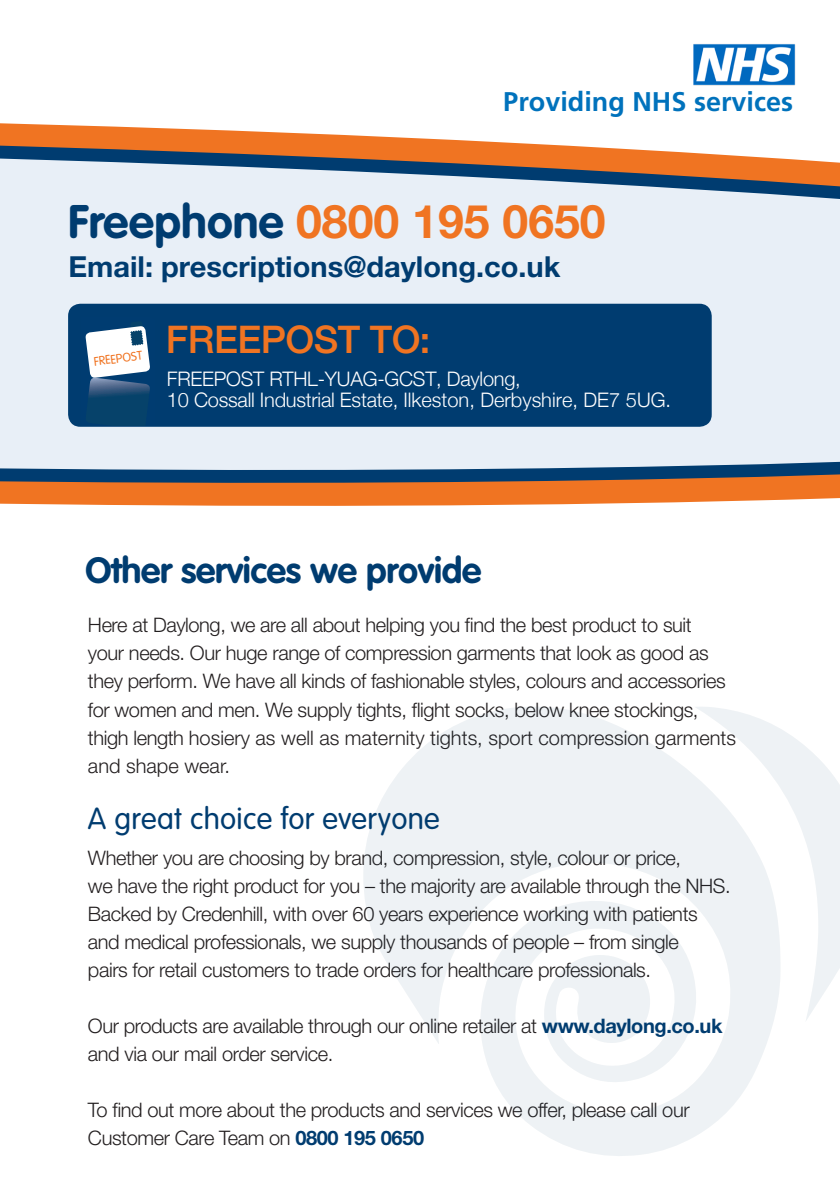
<style>
.page{position:relative;width:840px;height:1191px;background:#fff}
.page>*{position:absolute;margin:0;border:0;box-sizing:border-box;transform-origin:0 0}
.t1{font:700 46.4px "Helvetica Neue LT Pro";color:#f07422}
.t2{font:500 38px "Helvetica Neue";letter-spacing:-.015em;color:#f07422}
.t3{font:700 36px "VAG Rounded";letter-spacing:-.01em;color:#003c70}
.t4{font:300 30px "VAG Rounded";letter-spacing:.01em;color:#003c70}
.t5{font:700 29px "Helvetica Neue LT Pro";color:#003c70}
.t6{font:700 27px "Frutiger";color:#0072bc}
.t7{font:300 20px/28px "Helvetica Neue LT Pro";letter-spacing:-.02em;color:#231f20}
.t8{font:300 20px/20.8px "Helvetica Neue";letter-spacing:-.01em;color:#fff}
.t9{font:300 12.4px "VAG Rounded";color:#f07422}
.s1{font-family:"VAG Rounded";color:#003c70}
.s2{font-weight:700;color:#003c70}
</style>
<div class="page">
<div style="left:0;top:208px;width:839px;height:238px;background:#e8eff7"></div>
<div style="left:0;top:446px;width:839px;height:13px;background:#e8eff7"></div>
<svg style="left:0;top:459px;width:839px;height:47px;background:#ad8269"></svg>
<div style="left:68px;top:304px;width:643px;height:123px;background:#003c70;border-radius:12px"></div>
<svg style="left:85px;top:326px;width:65px;height:72px"></svg>
<div style="left:0;top:195px;width:839px;height:13px;background:#e8eff7"></div>
<svg style="left:0;top:123px;width:839px;height:72px"></svg>
<svg style="left:363px;top:707px;width:410px;height:449px;fill:#eef2f5"></svg>
<svg style="left:694px;top:707px;width:145px;height:315px;fill:#eef2f5"></svg>
<img style="left:693px;top:44px;width:103px;height:42px">
<p class="t6" style="left:503px;top:86px;width:291px">Providing NHS services</p>
<p class="t1" style="left:68px;top:192px;width:539px"><span class="s1">Freephone</span> 0800 195 0650</p>
<p class="t5" style="left:68px;top:248px;width:493px">Email: prescriptions@daylong.co.uk</p>
<p class="t9" style="left:93px;top:354px;width:50px;rotate:-7deg">FREEPOST</p>
<p class="t2" style="left:166px;top:308px;width:266px">FREEPOST TO:</p>
<p class="t8" style="left:167px;top:368px;width:505px">FREEPOST RTHL-YUAG-GCST, Daylong,<br>10 Cossall Industrial Estate, Ilkeston, Derbyshire, DE7 5UG.</p>
<p class="t3" style="left:85px;top:549px;width:397px">Other services we provide</p>
<p class="t7" style="left:88px;top:611px;width:649px">Here at Daylong, we are all about helping you find the best product to suit<br>your needs. Our huge range of compression garments that look as good as they perform. We have all kinds of fashionable styles, colours and accessories for women and men. We supply tights, flight socks, below knee stockings, thigh length hosiery as well as maternity tights, sport compression garments and shape wear.</p>
<p class="t4" style="left:88px;top:801px;width:353px">A great choice for everyone</p>
<p class="t7" style="left:88px;top:843px;width:594px">Whether you are choosing by brand, compression, style, colour or price,</p>
<p class="t7" style="left:88px;top:871px;width:644px">we have the right product for you – the majority are available through the NHS.</p>
<p class="t7" style="left:88px;top:899px;width:611px">Backed by Credenhill, with over 60 years experience working with patients</p>
<p class="t7" style="left:88px;top:927px;width:592px">and medical professionals, we supply thousands of people – from single</p>
<p class="t7" style="left:88px;top:955px;width:564px">pairs for retail customers to trade orders for healthcare professionals.</p>
<p class="t7" style="left:88px;top:1011px;width:635px">Our products are available through our online retailer at <span class="s2">www.daylong.co.uk </span>and via our mail order service.</p>
<p class="t7" style="left:88px;top:1095px;width:603px">To find out more about the products and services we offer, please call our<br>Customer Care Team on <span class="s2">0800 195 0650</span></p>
</div>
